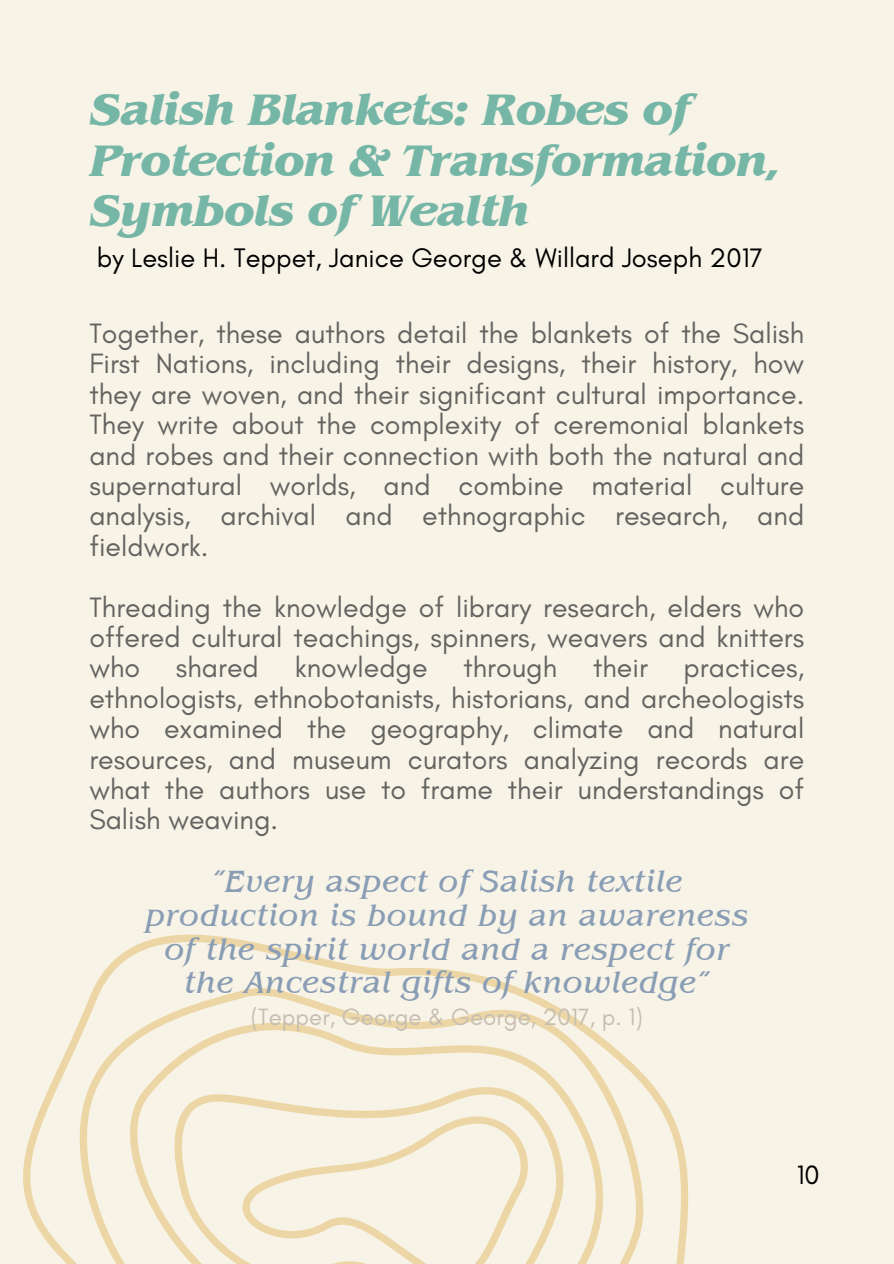
<style>
.page{position:relative;width:894px;height:1264px;background:#fff}
.page>*{position:absolute;margin:0;border:0;box-sizing:border-box;transform-origin:0 0}
.t1{font:italic 700 45.3px/50.7px "Benguiat Pro ITC";letter-spacing:-.03em;color:#75b6a7}
.t2{font:italic 31.5px/33.8px "Benguiat Pro ITC";color:#899db4;text-align:center}
.t3{font:28.5px/30.3px "Glacial Indifference";color:#636360;text-align:justify}
.t4{font:27.3px "Glacial Indifference";color:#000}
.t5{font:27px "Glacial Indifference";color:#000}
.t6{font:24px "Glacial Indifference";color:#c6beb0}
</style>
<div class="page">
<div style="left:0;top:0;width:893px;height:1263px;background:#f8f3e7"></div>
<svg style="left:23px;top:934px;width:666px;height:329px"></svg>
<p class="t1" style="left:89px;top:91px;width:693px">Salish Blankets: Robes of<br>Protection &amp; Transformation,<br>Symbols of Wealth</p>
<p class="t4" style="left:97px;top:241px;width:667px">by Leslie H. Teppet, Janice George &amp; Willard Joseph 2017</p>
<h1 class="t3" style="left:89px;top:318px;width:716px">Together, these authors detail the blankets of the Salish First Nations, including their designs, their history, how they are woven, and their significant cultural importance.<br>They write about the complexity of ceremonial blankets and robes and their connection with both the natural and supernatural worlds, and combine material culture analysis, archival and ethnographic research, and fieldwork.</h1>
<p class="t3" style="left:89px;top:591px;width:716px">Threading the knowledge of library research, elders who offered cultural teachings, spinners, weavers and knitters who</p>
<p class="t3" style="left:176px;top:652px;width:84px">shared</p>
<p class="t3" style="left:294px;top:652px;width:134px">knowledge</p>
<p class="t3" style="left:463px;top:652px;width:95px">through</p>
<p class="t3" style="left:593px;top:652px;width:56px">their</p>
<p class="t3" style="left:89px;top:652px;width:716px;text-indent:594px">practices, ethnologists, ethnobotanists, historians, and archeologists who examined the geography, climate and natural resources, and museum curators analyzing records are what the authors use to frame their understandings of Salish weaving.</p>
<p class="t2" style="left:145px;top:869px;width:604px">“Every aspect of Salish textile production is bound by an awareness of the spirit world and a respect for the Ancestral gifts of knowledge”</p>
<p class="t6" style="left:251px;top:1001px;width:393px">(Tepper, George &amp; George, 2017, p. 1)</p>
<p class="t5" style="left:796px;top:1157px;width:24px">10</p>
</div>
